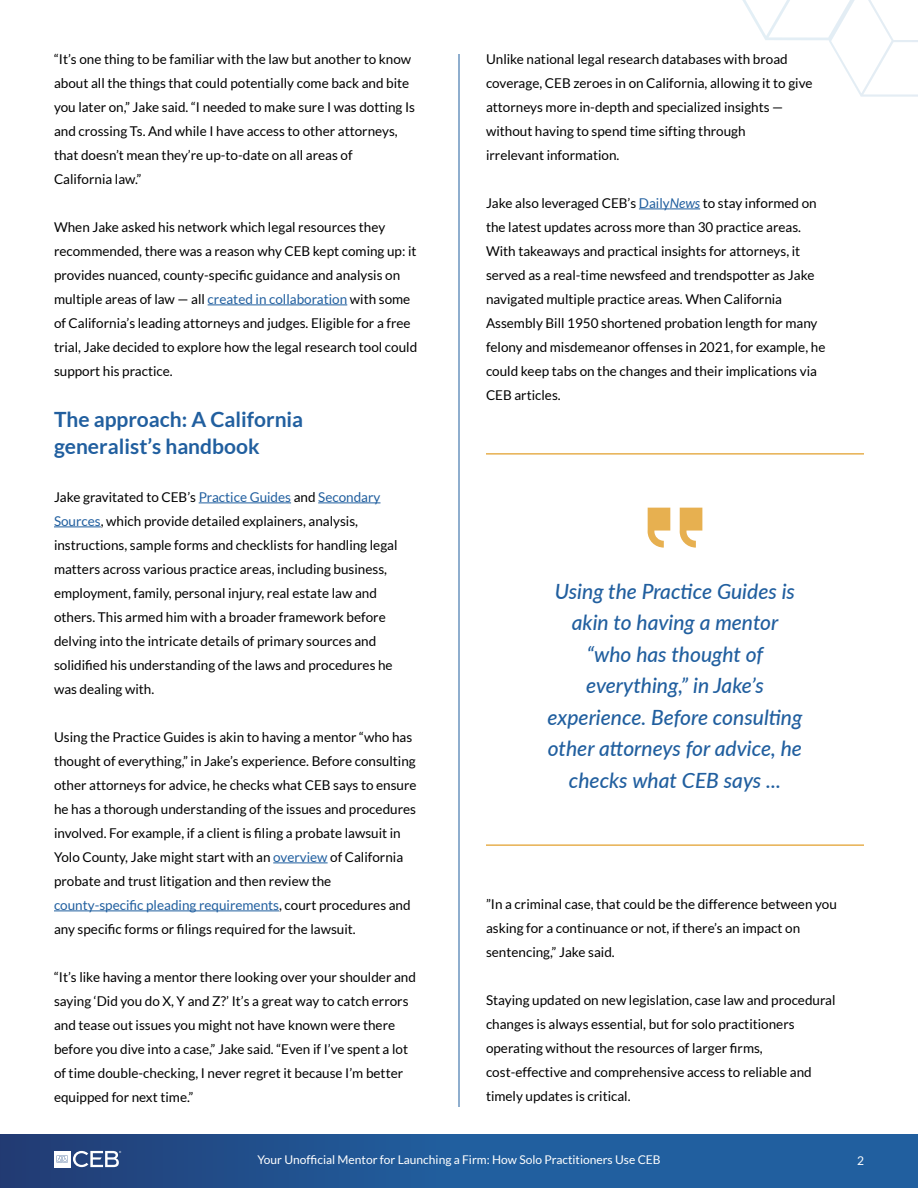
<style>
.page{position:relative;width:918px;height:1188px;background:#fff}
.page>*{position:absolute;margin:0;border:0;box-sizing:border-box;transform-origin:0 0}
.t1{font:italic 500 21px/31.5px "Lato";color:#215f9f;text-align:center}
.t2{font:700 21px/27px "Lato";color:#215f9f}
.t3{font:13.5px/24px "Lato";color:#000}
.t4{font:12px "Lato";color:#fff}
.s1{color:#215f9f}
.s2{font-style:italic;color:#215f9f}
</style>
<div class="page">
<svg style="left:458px;top:0;width:460px;height:149px"></svg>
<div style="left:0;top:1134px;width:918px;height:54px;background:linear-gradient(to right,#22447e,#2168aa)"></div>
<svg style="left:54px;top:1151px;width:3px;height:16px"></svg>
<svg style="left:57px;top:1151px;width:64px;height:16px"></svg>
<hr style="left:208px;top:304px;width:139px;height:1px;background:#215f9f">
<hr style="left:199px;top:502px;width:92px;height:1px;background:#215f9f">
<hr style="left:318px;top:502px;width:63px;height:1px;background:#215f9f">
<hr style="left:54px;top:526px;width:47px;height:1px;background:#215f9f">
<hr style="left:273px;top:862px;width:55px;height:1px;background:#215f9f">
<hr style="left:54px;top:910px;width:225px;height:1px;background:#215f9f">
<hr style="left:459px;top:54px;width:1px;height:1053px;background:#215f9f">
<hr style="left:486px;top:844px;width:378px;height:2px;background:#e7b050">
<hr style="left:486px;top:453px;width:378px;height:2px;background:#e7b050">
<svg style="left:648px;top:508px;width:22px;height:40px"></svg>
<svg style="left:680px;top:508px;width:22px;height:40px"></svg>
<hr style="left:639px;top:209px;width:31px;height:1px;background:#215f9f">
<hr style="left:670px;top:209px;width:30px;height:1px;background:#215f9f">
<p class="t3" style="left:54px;top:47px;width:363px">“It’s one thing to be familiar with the law but another to know about all the things that could potentially come back and bite you later on,” Jake said. “I needed to make sure I was dotting Is and crossing Ts. And while I have access to other attorneys, that doesn’t mean they’re up-to-date on all areas of<br>California law.”</p>
<p class="t3" style="left:54px;top:215px;width:365px">When Jake asked his network which legal resources they recommended, there was a reason why CEB kept coming up: it provides nuanced, county-specific guidance and analysis on multiple areas of law — all <span class="s1">created in collaboration</span> with some of California’s leading attorneys and judges. Eligible for a free trial, Jake decided to explore how the legal research tool could support his practice.</p>
<h1 class="t2" style="left:54px;top:406px;width:251px">The approach: A California generalist’s handbook</h1>
<p class="t3" style="left:54px;top:485px;width:345px">Jake gravitated to CEB’s <span class="s1">Practice Guides</span> and <span class="s1">Secondary Sources</span>, which provide detailed explainers, analysis, instructions, sample forms and checklists for handling legal matters across various practice areas, including business, employment, family, personal injury, real estate law and others. This armed him with a broader framework before delving into the intricate details of primary sources and solidified his understanding of the laws and procedures he was dealing with.</p>
<p class="t3" style="left:54px;top:725px;width:364px">Using the Practice Guides is akin to having a mentor “who has thought of everything,” in Jake’s experience. Before consulting other attorneys for advice, he checks what CEB says to ensure he has a thorough understanding of the issues and procedures involved. For example, if a client is filing a probate lawsuit in Yolo County, Jake might start with an <span class="s1">overview</span> of California probate and trust litigation and then review the <span class="s1">county-specific pleading requirements</span>, court procedures and any specific forms or filings required for the lawsuit.</p>
<p class="t3" style="left:54px;top:965px;width:364px">“It’s like having a mentor there looking over your shoulder and saying ‘Did you do X, Y and Z?’ It’s a great way to catch errors and tease out issues you might not have known were there before you dive into a case,” Jake said. “Even if I’ve spent a lot of time double-checking, I never regret it because I’m better equipped for next time.”</p>
<p class="t3" style="left:486px;top:47px;width:328px">Unlike national legal research databases with broad coverage, CEB zeroes in on California, allowing it to give attorneys more in-depth and specialized insights — without having to spend time sifting through<br>irrelevant information.</p>
<p class="t3" style="left:486px;top:191px;width:341px">Jake also leveraged CEB’s <span class="s1">Daily</span><span class="s2">News</span> to stay informed on the latest updates across more than 30 practice areas.<br>With takeaways and practical insights for attorneys, it served as a real-time newsfeed and trendspotter as Jake navigated multiple practice areas. When California Assembly Bill 1950 shortened probation length for many felony and misdemeanor offenses in 2021, for example, he could keep tabs on the changes and their implications via CEB articles.</p>
<h1 class="t1" style="left:547px;top:574px;width:256px">Using the Practice Guides is akin to having a mentor “who has thought of everything,” in Jake’s experience. Before consulting other attorneys for advice, he checks what CEB says ...</h1>
<p class="t3" style="left:486px;top:892px;width:352px">”In a criminal case, that could be the difference between you asking for a continuance or not, if there’s an impact on sentencing,” Jake said.</p>
<p class="t3" style="left:486px;top:988px;width:351px">Staying updated on new legislation, case law and procedural changes is always essential, but for solo practitioners operating without the resources of larger firms, cost-effective and comprehensive access to reliable and timely updates is critical.</p>
<p class="t4" style="left:257px;top:1153px;width:405px">Your Unofficial Mentor for Launching a Firm: How Solo Practitioners Use CEB</p>
<p class="t4" style="left:857px;top:1154px;width:8px">2</p>
</div>
